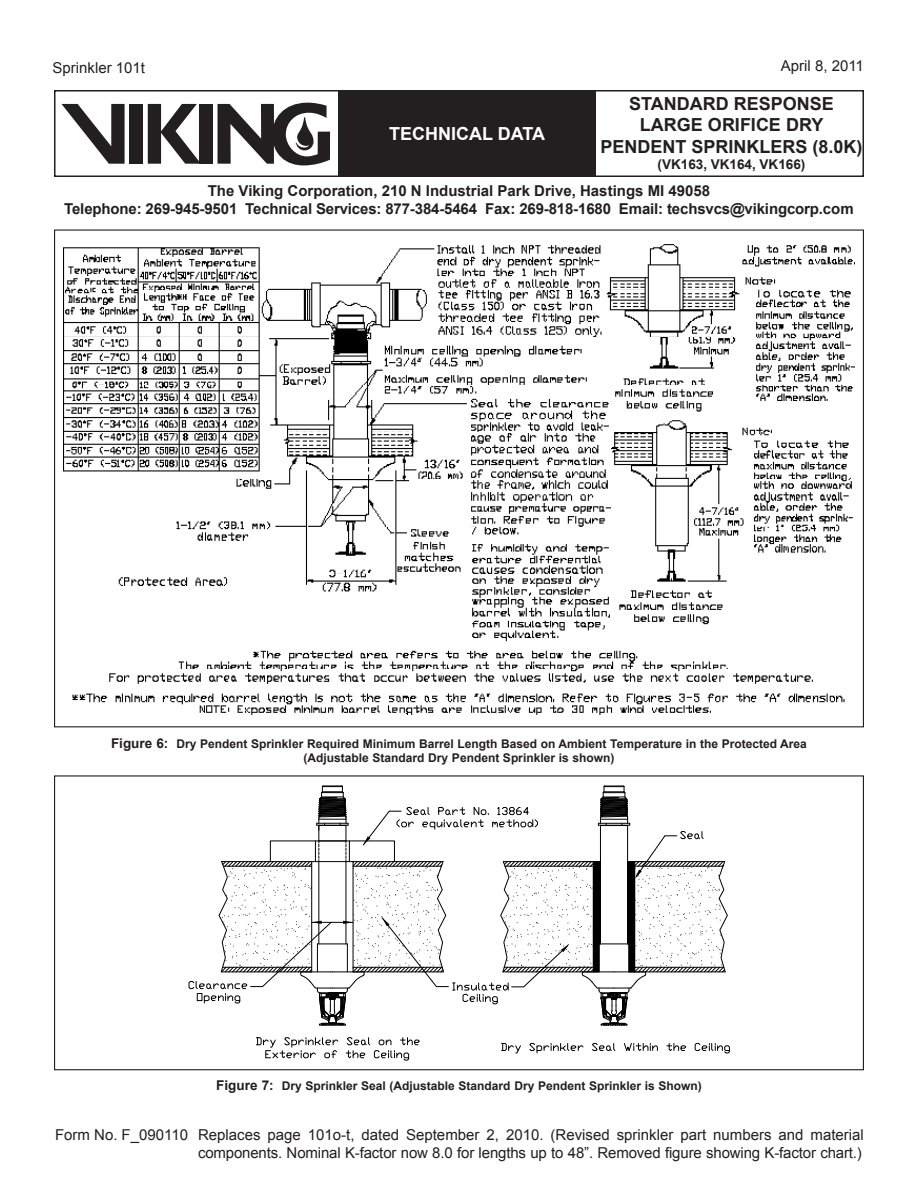
<style>
.page{position:relative;width:918px;height:1188px;background:#fff}
.page>*{position:absolute;margin:0;border:0;box-sizing:border-box;transform-origin:0 0}
.t1{font:700 18px/21.6px "Arial";color:#231f20;text-align:center}
.t2{font:700 18px "Arial";color:#fff}
.Footer-Replaces{font:15px/18px "Arial";color:#231f20}
.t3{font:700 15px/18px "Arial";letter-spacing:-.01em;color:#231f20;text-align:center}
.Left_Date{font:15px "Arial";color:#231f20}
.Left_Page_Number{font:15px "Arial";color:#231f20}
.t4{font:700 13.5px "Arial";color:#231f20}
.Center_-_Bold{font:700 12px/14.4px "Arial";color:#231f20;text-align:center}
.s1{font-size:13.5px}
</style>
<div class="page">
<div style="left:54px;top:90px;width:810px;height:87px;border:2px solid #231f20"></div>
<div style="left:338px;top:91px;width:258px;height:85px;background:#231f20"></div>
<div style="left:199px;top:104px;width:14px;height:60px;background:#231f20"></div>
<div style="left:130px;top:104px;width:13px;height:60px;background:#231f20"></div>
<svg style="left:148px;top:104px;width:51px;height:60px"></svg>
<svg style="left:62px;top:104px;width:63px;height:60px"></svg>
<svg style="left:218px;top:103px;width:112px;height:63px"></svg>
<img style="left:63px;top:244px;width:792px;height:471px">
<svg style="left:501px;top:1043px;width:20px;height:10px"></svg>
<svg style="left:529px;top:1043px;width:55px;height:10px"></svg>
<svg style="left:592px;top:1043px;width:23px;height:8px"></svg>
<svg style="left:624px;top:1043px;width:34px;height:8px"></svg>
<svg style="left:667px;top:1043px;width:19px;height:8px"></svg>
<svg style="left:695px;top:1043px;width:35px;height:10px"></svg>
<svg style="left:256px;top:1037px;width:82px;height:22px"></svg>
<svg style="left:346px;top:1037px;width:74px;height:23px"></svg>
<svg style="left:189px;top:786px;width:539px;height:240px"></svg>
<p class="Left_Page_Number" style="left:52px;top:57px;width:94px">Sprinkler 101t</p>
<h1 class="t2" style="left:389px;top:121px;width:13px">TEC</h1>
<h1 class="t2" style="left:425px;top:121px;width:25px">HNICAL</h1>
<h1 class="t2" style="left:498px;top:121px;width:13px">DATA</h1>
<p class="Footer-Replaces" style="left:781px;top:57px;width:85px">April 8, 2011</p>
<h1 class="t1" style="left:629px;top:93px;width:206px">standard response large orifice dry</h1>
<h1 class="t1" style="left:600px;top:137px;width:14px">PENDENT</h1>
<h1 class="t1" style="left:691px;top:137px;width:173px">sprinklers (8.0K)</h1>
<p class="t4" style="left:658px;top:156px;width:149px">(VK163, VK164, VK166)</p>
<p class="t3" style="left:64px;top:182px;width:791px">The Viking Corporation, 210 N Industrial Park Drive, Hastings MI 49058<br>Telephone: 269-945-9501 Technical Services: 877-384-5464 Fax: 269-818-1680 Email: techsvcs@vikingcorp.com</p>
<p class="Center_-_Bold" style="left:111px;top:737px;width:697px"><span class="s1">Figure 6:</span> Dry Pendent Sprinkler Required Minimum Barrel Length Based on Ambient Temperature in the Protected Area (Adjustable Standard Dry Pendent Sprinkler is shown)</p>
<p class="Center_-_Bold" style="left:216px;top:1079px;width:487px"><span class="s1">Figure 7:</span> Dry Sprinkler Seal (Adjustable Standard Dry Pendent Sprinkler is Shown)</p>
<p class="Left_Date" style="left:55px;top:1125px;width:134px">Form No. F_090110</p>
<p class="Footer-Replaces" style="left:198px;top:1126px;width:667px">Replaces page 101o-t, dated September 2, 2010. (Revised sprinkler part numbers and material components. Nominal K-factor now 8.0 for lengths up to 48”. Removed figure showing K-factor chart.)</p>
</div>
